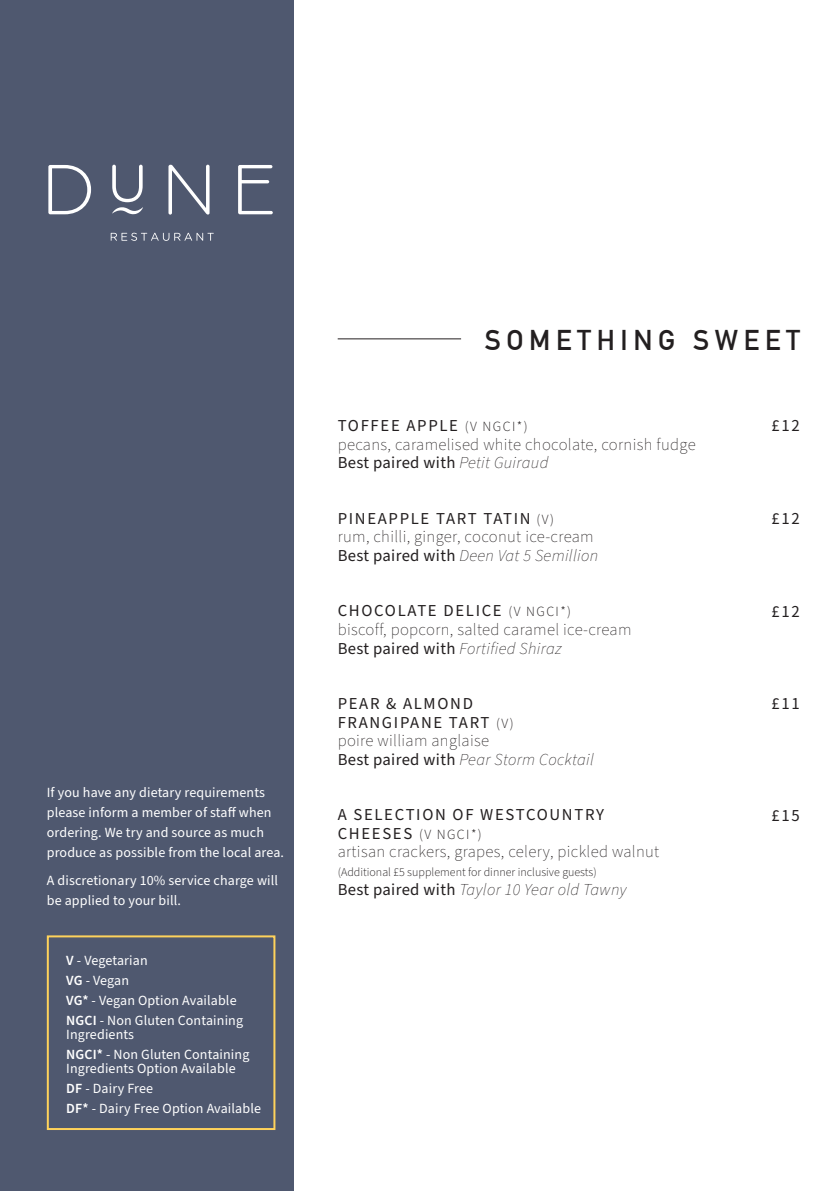
<style>
.page{position:relative;width:840px;height:1191px;background:#fff}
.page>*{position:absolute;margin:0;border:0;box-sizing:border-box;transform-origin:0 0}
.t1{font:700 28px "DIN Alternate";letter-spacing:.2em;color:#231f20}
.t2{font:200 16.6px "Source Sans Pro";letter-spacing:.02em;color:#231f20}
.t3{font:16.6px "Source Sans Pro";letter-spacing:.1em;color:#231f20}
.t4{font:italic 200 16.6px "Source Sans Pro";letter-spacing:.02em;color:#231f20}
.t5{font:16.6px "Source Sans Pro";letter-spacing:.02em;color:#231f20}
.t6{font:14px/20px "Source Sans Pro";letter-spacing:.01em;color:#fff}
.t7{font:300 14px "Source Sans Pro";color:#231f20}
.t8{font:300 12px "Source Sans Pro";color:#231f20}
.s1{font-weight:600}
.s2{font-weight:300;font-size:14px}
.s3{font-weight:200;font-style:italic}
.s4{font-weight:400;font-style:normal}
.s5{font-weight:400;font-size:16.6px}
</style>
<div class="page">
<div style="left:0;top:0;width:293px;height:1191px;background:#4f586f"></div>
<div style="left:47px;top:935px;width:228px;height:195px;border:2px solid #fed25b"></div>
<hr style="left:337px;top:338px;width:124px;height:1px;background:#231f20">
<svg style="left:48px;top:165px;width:43px;height:49px"></svg>
<svg style="left:168px;top:165px;width:41px;height:50px"></svg>
<svg style="left:238px;top:165px;width:35px;height:49px"></svg>
<svg style="left:111px;top:233px;width:103px;height:8px"></svg>
<svg style="left:112px;top:165px;width:31px;height:49px"></svg>
<p class="t6" style="left:47px;top:782px;width:238px">If you have any dietary requirements please inform a member of staff when ordering. We try and source as much produce as possible from the local area.</p>
<p class="t6" style="left:47px;top:870px;width:233px">A discretionary 10% service charge will be applied to your bill.</p>
<p class="t6" style="left:66px;top:950px;width:83px"><span class="s1">V</span> - Vegetarian</p>
<p class="t6" style="left:66px;top:970px;width:64px"><span class="s1">VG</span> - Vegan</p>
<p class="t6" style="left:66px;top:990px;width:172px"><span class="s1">VG*</span> - Vegan Option Available</p>
<p class="t6" style="left:66px;top:1013px;width:178px;line-height:14px"><span class="s1">NGCI</span> - Non Gluten Containing<br>Ingredients</p>
<p class="t6" style="left:66px;top:1047px;width:184px;line-height:14px"><span class="s1">NGCI*</span> - Non Gluten Containing<br>Ingredients Option Available</p>
<p class="t6" style="left:66px;top:1078px;width:88px"><span class="s1">DF</span> - Dairy Free</p>
<p class="t6" style="left:66px;top:1098px;width:196px"><span class="s1">DF*</span> - Dairy Free Option Available</p>
<p class="t1" style="left:484px;top:318px;width:317px">SOMETHING SWEET</p>
<p class="t3" style="left:337px;top:414px;width:191px">TOFFEE APPLE <span class="s2">(V NGCI*)</span></p>
<p class="t2" style="left:337px;top:433px;width:359px">pecans, caramelised white chocolate, cornish fudge</p>
<p class="t5" style="left:337px;top:451px;width:212px">Best paired with <span class="s3">Petit Guiraud</span></p>
<p class="t3" style="left:337px;top:507px;width:218px">PINEAPPLE TART TATIN <span class="s2">(V)</span></p>
<p class="t2" style="left:337px;top:526px;width:257px">rum, chilli, ginger, coconut ice-cream</p>
<p class="t4" style="left:337px;top:544px;width:262px"><span class="s4">Best paired with</span> Deen Vat 5 Semillion</p>
<p class="t3" style="left:337px;top:600px;width:235px">CHOCOLATE DELICE <span class="s2">(V NGCI*)</span></p>
<p class="t2" style="left:337px;top:618px;width:295px">biscoff, popcorn, salted caramel ice-cream</p>
<p class="t4" style="left:337px;top:637px;width:225px"><span class="s4">Best paired with</span> Fortified Shiraz</p>
<p class="t3" style="left:337px;top:692px;width:137px">PEAR &amp; ALMOND</p>
<p class="t3" style="left:337px;top:711px;width:177px">FRANGIPANE TART <span class="s2">(V)</span></p>
<p class="t2" style="left:337px;top:729px;width:153px">poire william anglaise</p>
<p class="t4" style="left:337px;top:748px;width:257px"><span class="s4">Best paired with</span> Pear Storm Cocktail</p>
<p class="t3" style="left:337px;top:804px;width:268px">A SELECTION OF WESTCOUNTRY</p>
<p class="t7" style="left:337px;top:825px;width:145px"><span class="s5">CHEESES</span> (V NGCI*)</p>
<p class="t2" style="left:337px;top:841px;width:323px">artisan crackers, grapes, celery, pickled walnut</p>
<p class="t8" style="left:337px;top:864px;width:260px">(Additional £5 supplement for dinner inclusive guests)</p>
<p class="t4" style="left:337px;top:878px;width:290px"><span class="s4">Best paired with</span> Taylor 10 Year old Tawny</p>
<p class="t3" style="left:771px;top:414px;width:30px">£12</p>
<p class="t3" style="left:771px;top:507px;width:30px">£12</p>
<p class="t3" style="left:771px;top:600px;width:30px">£12</p>
<p class="t3" style="left:771px;top:692px;width:30px">£11</p>
<p class="t3" style="left:771px;top:804px;width:30px">£15</p>
</div>
